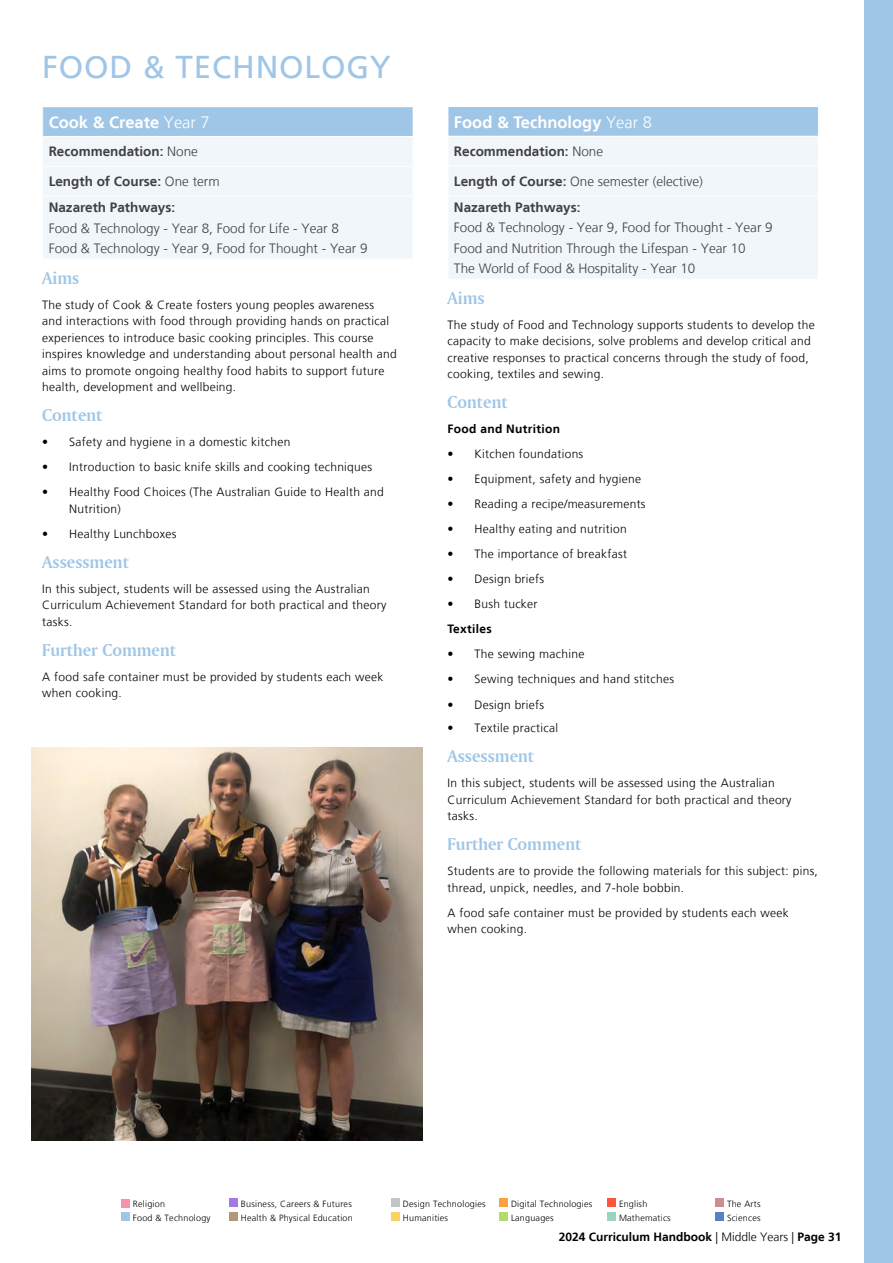
<style>
.page{position:relative;width:893px;height:1263px;background:#fff}
.page>*{position:absolute;margin:0;border:0;box-sizing:border-box;transform-origin:0 0}
.t1{font:31.5px "Frutiger LT";letter-spacing:.025em;color:#9fc6e7}
.t2{font:18px "Amerigo BT Bold A";color:#9fc6e7}
.t3{font:700 16.5px "Frutiger LT";color:#fff}
.t4{font:300 13.5px/20.4px "Frutiger LT";color:#414042}
.t5{font:700 13.5px/26px "Frutiger LT";color:#414042}
.t6{font:300 12px/16.5px "Frutiger LT";letter-spacing:.025em;color:#000}
.t7{font:700 12px "Frutiger LT";color:#000}
.t8{font:700 12px "Frutiger LT";letter-spacing:.025em;color:#000}
.t9{font:300 9px "Frutiger LT";letter-spacing:.025em;color:#000}
.s1{font-weight:300}
</style>
<div class="page">
<div style="left:122px;top:1199px;width:8px;height:9px;background:#f691b2"></div>
<div style="left:230px;top:1198px;width:8px;height:8px;background:#a47ae2"></div>
<div style="left:392px;top:1198px;width:8px;height:8px;background:#c2c4c6"></div>
<div style="left:500px;top:1198px;width:8px;height:8px;background:#ffa040"></div>
<div style="left:608px;top:1198px;width:8px;height:8px;background:#fa573c"></div>
<div style="left:716px;top:1198px;width:8px;height:8px;background:#d08a92"></div>
<div style="left:122px;top:1212px;width:8px;height:9px;background:#9fc6e7"></div>
<div style="left:230px;top:1212px;width:8px;height:9px;background:#b09977"></div>
<div style="left:392px;top:1212px;width:8px;height:9px;background:#fad165"></div>
<div style="left:500px;top:1212px;width:8px;height:9px;background:#b3dc6c"></div>
<div style="left:608px;top:1212px;width:8px;height:9px;background:#9ad4ba"></div>
<div style="left:716px;top:1212px;width:8px;height:9px;background:#5781c2"></div>
<div style="left:864px;top:0;width:29px;height:1263px;background:#9fc6e7"></div>
<div style="left:43px;top:107px;width:370px;height:29px;background:#9fc6e7"></div>
<div style="left:43px;top:137px;width:369px;height:121px;background:#f1f6fb"></div>
<hr style="left:42px;top:166px;width:372px;height:1px;background:#fff">
<svg style="left:42px;top:107px;width:1px;height:30px"></svg>
<hr style="left:42px;top:196px;width:372px;height:1px;background:#fff">
<div style="left:448px;top:106px;width:370px;height:30px;background:#9fc6e7"></div>
<div style="left:449px;top:137px;width:369px;height:142px;background:#f1f6fb"></div>
<hr style="left:448px;top:106px;width:371px;height:1px;background:#fff">
<hr style="left:448px;top:166px;width:371px;height:1px;background:#fff">
<svg style="left:448px;top:107px;width:1px;height:29px"></svg>
<hr style="left:448px;top:195px;width:371px;height:1px;background:#fff">
<img style="left:31px;top:747px;width:392px;height:393px">
<h1 class="t1" style="left:42px;top:48px;width:350px">FOOD &amp; TECHNOLOGY</h1>
<h3 class="t3" style="left:49px;top:112px;width:163px">Cook &amp; Create <span class="s1">Year 7</span></h3>
<p class="t5" style="left:49px;top:139px;width:151px">Recommendation: <span class="s1">None</span></p>
<p class="t5" style="left:49px;top:169px;width:173px">Length of Course: <span class="s1">One term<br></span>Nazareth Pathways:</p>
<p class="t4" style="left:49px;top:218px;width:320px">Food &amp; Technology - Year 8, Food for Life - Year 8<br>Food &amp; Technology - Year 9, Food for Thought - Year 9</p>
<h2 class="t2" style="left:42px;top:266px;width:39px">Aims</h2>
<p class="t6" style="left:42px;top:296px;width:356px">The study of Cook &amp; Create fosters young peoples awareness and interactions with food through providing hands on practical experiences to introduce basic cooking principles. This course inspires knowledge and understanding about personal health and aims to promote ongoing healthy food habits to support future health, development and wellbeing.</p>
<h2 class="t2" style="left:42px;top:404px;width:62px">Content</h2>
<p class="t6" style="left:42px;top:434px;width:250px">• Safety and hygiene in a domestic kitchen</p>
<p class="t6" style="left:42px;top:459px;width:331px">• Introduction to basic knife skills and cooking techniques</p>
<p class="t6" style="left:69px;top:484px;width:316px;text-indent:-27px">• Healthy Food Choices (The Australian Guide to Health and<br>Nutrition)</p>
<p class="t6" style="left:42px;top:525px;width:136px">• Healthy Lunchboxes</p>
<h2 class="t2" style="left:42px;top:551px;width:88px">Assessment</h2>
<p class="t6" style="left:42px;top:580px;width:346px">In this subject, students will be assessed using the Australian<br>Curriculum Achievement Standard for both practical and theory tasks.</p>
<h2 class="t2" style="left:42px;top:639px;width:135px">Further Comment</h2>
<p class="t6" style="left:42px;top:669px;width:343px">A food safe container must be provided by students each week when cooking.</p>
<h3 class="t3" style="left:454px;top:112px;width:200px">Food &amp; Technology <span class="s1">Year 8</span></h3>
<p class="t5" style="left:454px;top:139px;width:151px">Recommendation: <span class="s1">None</span></p>
<p class="t5" style="left:454px;top:168px;width:250px">Length of Course: <span class="s1">One semester (elective)<br></span>Nazareth Pathways:</p>
<p class="t4" style="left:454px;top:218px;width:320px">Food &amp; Technology - Year 9, Food for Thought - Year 9<br>Food and Nutrition Through the Lifespan - Year 10<br>The World of Food &amp; Hospitality - Year 10</p>
<h2 class="t2" style="left:448px;top:287px;width:39px">Aims</h2>
<p class="t6" style="left:448px;top:317px;width:369px">The study of Food and Technology supports students to develop the capacity to make decisions, solve problems and develop critical and creative responses to practical concerns through the study of food, cooking, textiles and sewing.</p>
<h2 class="t2" style="left:448px;top:391px;width:62px">Content</h2>
<p class="t8" style="left:448px;top:422px;width:114px">Food and Nutrition</p>
<p class="t6" style="left:448px;top:446px;width:137px">• Kitchen foundations</p>
<p class="t6" style="left:448px;top:471px;width:195px">• Equipment, safety and hygiene</p>
<p class="t6" style="left:448px;top:496px;width:200px">• Reading a recipe/measurements</p>
<p class="t6" style="left:448px;top:521px;width:181px">• Healthy eating and nutrition</p>
<p class="t6" style="left:448px;top:546px;width:181px">• The importance of breakfast</p>
<p class="t6" style="left:448px;top:571px;width:98px">• Design briefs</p>
<p class="t6" style="left:448px;top:596px;width:92px">• Bush tucker</p>
<p class="t8" style="left:448px;top:622px;width:46px">Textiles</p>
<p class="t6" style="left:448px;top:646px;width:138px">• The sewing machine</p>
<p class="t6" style="left:448px;top:671px;width:228px">• Sewing techniques and hand stitches</p>
<p class="t6" style="left:448px;top:696px;width:98px">• Design briefs</p>
<p class="t6" style="left:448px;top:720px;width:112px">• Textile practical</p>
<h2 class="t2" style="left:448px;top:745px;width:88px">Assessment</h2>
<p class="t6" style="left:448px;top:775px;width:346px">In this subject, students will be assessed using the Australian<br>Curriculum Achievement Standard for both practical and theory tasks.</p>
<h2 class="t2" style="left:448px;top:833px;width:135px">Further Comment</h2>
<p class="t6" style="left:448px;top:863px;width:372px">Students are to provide the following materials for this subject: pins, thread, unpick, needles, and 7-hole bobbin.</p>
<p class="t6" style="left:448px;top:904px;width:343px">A food safe container must be provided by students each week when cooking.</p>
<p class="t9" style="left:133px;top:1198px;width:34px">Religion</p>
<p class="t9" style="left:241px;top:1198px;width:112px">Business, Careers &amp; Futures</p>
<p class="t9" style="left:403px;top:1198px;width:84px">Design Technologies</p>
<p class="t9" style="left:511px;top:1198px;width:83px">Digital Technologies</p>
<p class="t9" style="left:619px;top:1198px;width:30px">English</p>
<p class="t9" style="left:727px;top:1198px;width:35px">The Arts</p>
<p class="t9" style="left:133px;top:1213px;width:79px">Food &amp; Technology</p>
<p class="t9" style="left:241px;top:1213px;width:113px">Health &amp; Physical Education</p>
<p class="t9" style="left:403px;top:1213px;width:47px">Humanities</p>
<p class="t9" style="left:511px;top:1213px;width:44px">Languages</p>
<p class="t9" style="left:619px;top:1213px;width:53px">Mathematics</p>
<p class="t9" style="left:727px;top:1213px;width:35px">Sciences</p>
<p class="t7" style="left:559px;top:1229px;width:284px">2024 Curriculum Handbook <span class="s1">| Middle Years |</span> Page 31</p>
</div>
